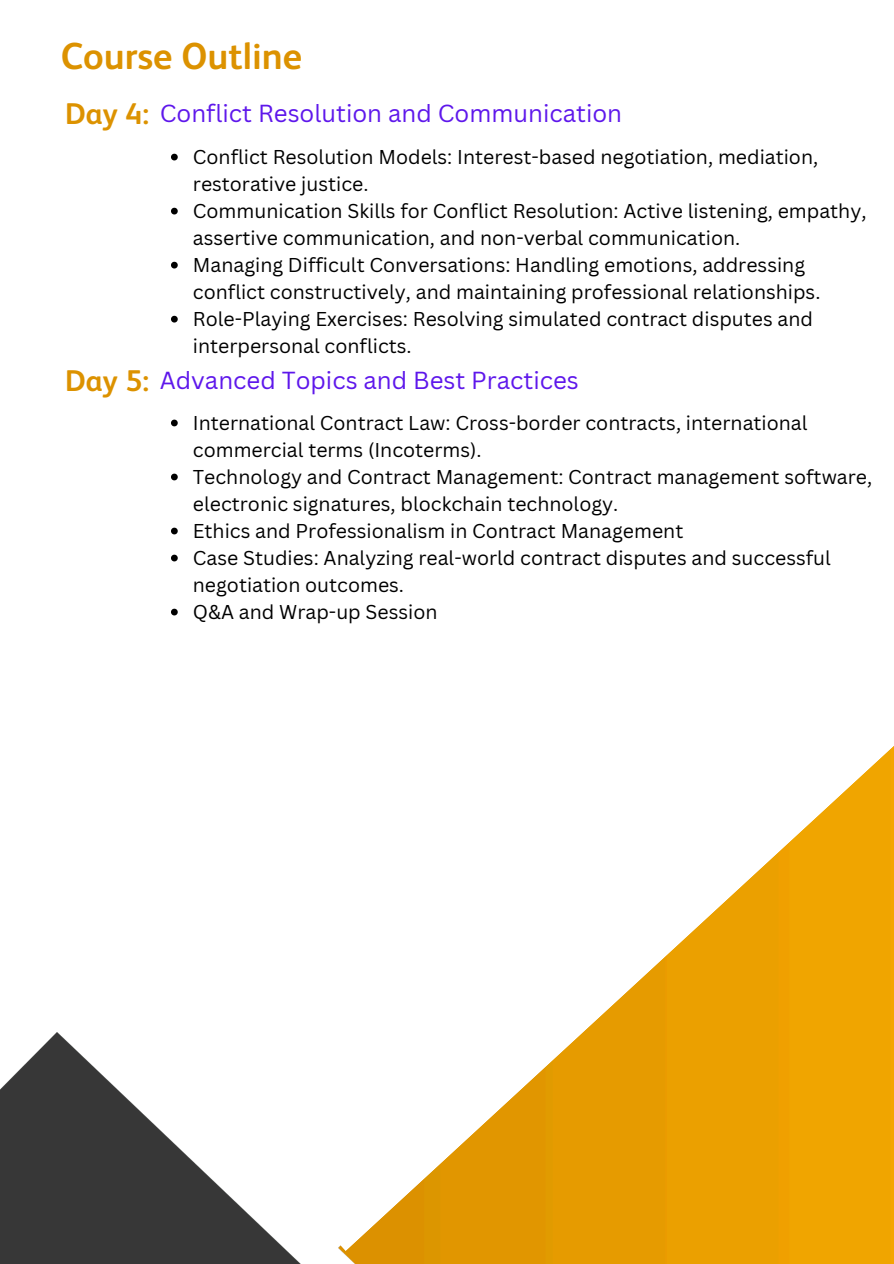
<style>
.page{position:relative;width:894px;height:1264px;background:#fff}
.page>*{position:absolute;margin:0;border:0;box-sizing:border-box;transform-origin:0 0}
.t1{font:700 37.5px "FS Albert Arabic";color:#dc9200}
.t2{font:700 30px "FS Albert Arabic";color:#dc9200}
.t3{font:24px "Canva Sans";color:#5e17eb}
.t4{font:19.5px/27px "Canva Sans";color:#000}
</style>
<div class="page">
<img style="left:0;top:1032px;width:893px;height:231px">
<svg style="left:164px;top:480px;width:729px;height:771px"></svg>
<svg style="left:171px;top:154px;width:7px;height:6px"></svg>
<svg style="left:171px;top:208px;width:7px;height:6px"></svg>
<svg style="left:171px;top:262px;width:7px;height:6px"></svg>
<svg style="left:171px;top:316px;width:7px;height:6px"></svg>
<svg style="left:171px;top:419px;width:7px;height:7px"></svg>
<svg style="left:171px;top:473px;width:7px;height:7px"></svg>
<svg style="left:171px;top:527px;width:7px;height:7px"></svg>
<svg style="left:171px;top:554px;width:7px;height:7px"></svg>
<svg style="left:171px;top:608px;width:7px;height:7px"></svg>
<p class="t1" style="left:61px;top:34px;width:243px">Course Outline</p>
<p class="t2" style="left:65px;top:96px;width:86px">Day 4:</p>
<p class="t3" style="left:160px;top:97px;width:464px">Conflict Resolution and Communication</p>
<p class="t4" style="left:193px;top:143px;width:626px">Conflict Resolution Models: Interest-based negotiation, mediation, restorative justice.</p>
<h3 class="t4" style="left:193px;top:197px;width:675px">Communication Skills for Conflict Resolution: Active listening, empathy, assertive communication, and non-verbal communication.</h3>
<p class="t4" style="left:193px;top:251px;width:629px">Managing Difficult Conversations: Handling emotions, addressing conflict constructively, and maintaining professional relationships.</p>
<p class="t4" style="left:193px;top:305px;width:621px">Role-Playing Exercises: Resolving simulated contract disputes and interpersonal conflicts.</p>
<p class="t2" style="left:65px;top:363px;width:86px">Day 5:</p>
<p class="t3" style="left:160px;top:363px;width:420px">Advanced Topics and Best Practices</p>
<p class="t4" style="left:193px;top:408px;width:616px">International Contract Law: Cross-border contracts, international commercial terms (Incoterms).</p>
<p class="t4" style="left:193px;top:462px;width:680px">Technology and Contract Management: Contract management software, electronic signatures, blockchain technology.</p>
<p class="t4" style="left:193px;top:516px;width:492px">Ethics and Professionalism in Contract Management</p>
<p class="t4" style="left:193px;top:543px;width:639px">Case Studies: Analyzing real-world contract disputes and successful negotiation outcomes.</p>
<p class="t4" style="left:193px;top:597px;width:246px">Q&amp;A and Wrap-up Session</p>
</div>
